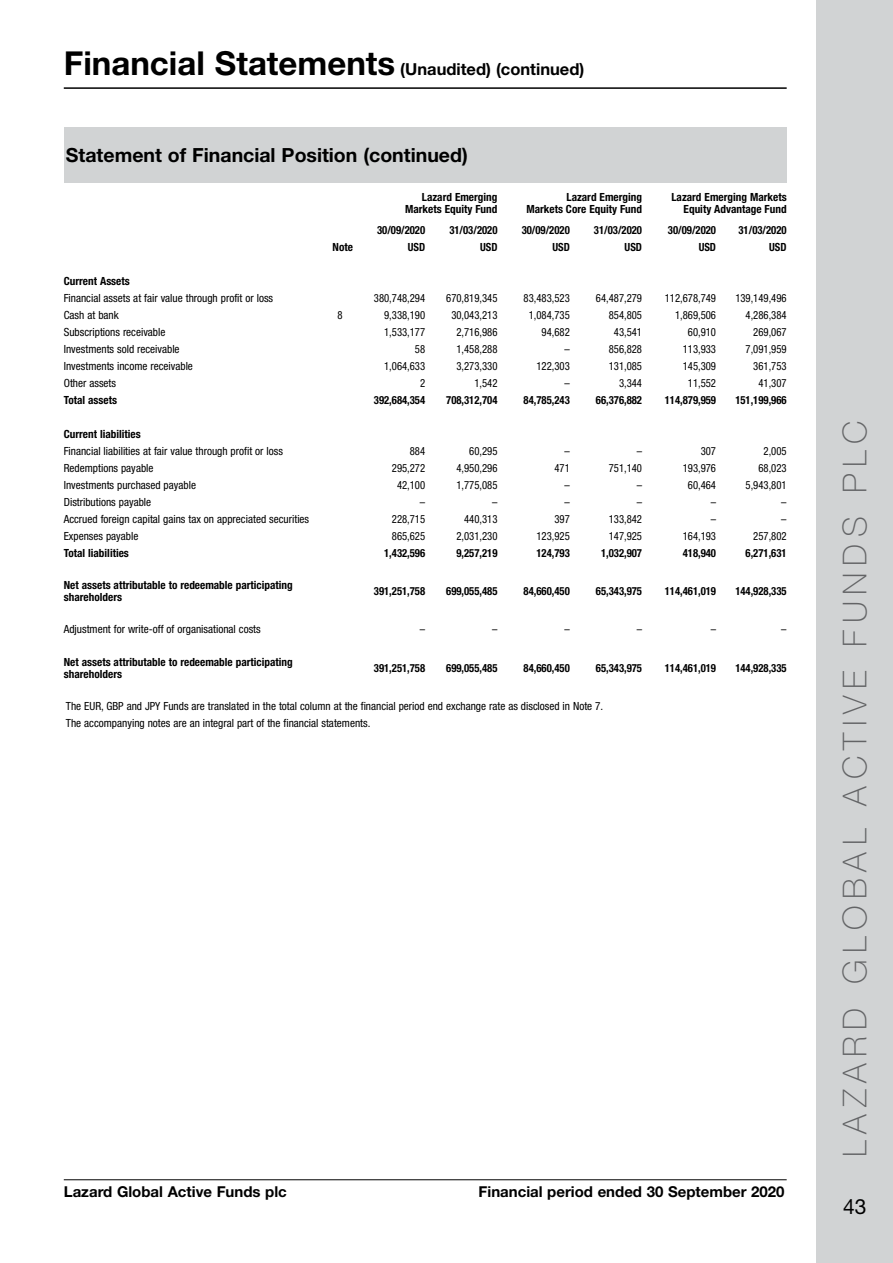
<style>
.page{position:relative;width:893px;height:1263px;background:#fff}
.page>*{position:absolute;margin:0;border:0;box-sizing:border-box;transform-origin:0 0}
.t1{font:100 33px "Helvetica Neue LT Std";letter-spacing:.2em;color:#636466}
.t2{font:21px "Helvetica Neue LT Std";color:#000}
.t3{font:700 19.5px "Helvetica Neue LT Std";color:#000}
.t4{font:700 16.5px "Helvetica Neue LT Std";color:#000}
.t5{font:700 15px "Helvetica Neue LT Std";color:#000}
.t6{font:condensed 11.25px/17px "Helvetica Neue LT Std";color:#000}
.t7{font:condensed 11.25px "Helvetica Neue LT Std";color:#000;scale:.95 1}
.t8{font:700 condensed 11.25px "Helvetica Neue LT Std";color:#000;scale:.95 1}
.t9{font:700 condensed 11.25px/12px "Helvetica Neue LT Std";color:#000;text-align:right}
.s1{font-size:33px}
</style>
<div class="page">
<div style="left:816px;top:0;width:77px;height:1263px;background:#d1d3d4"></div>
<hr style="left:64px;top:1179px;width:723px;height:1px;background:#000">
<hr style="left:64px;top:87px;width:723px;height:2px;background:#000">
<div style="left:64px;top:128px;width:723px;height:55px;background:#d1d3d4"></div>
<h3 class="t4" style="left:64px;top:58px;width:522px"><span class="s1">Financial Statements</span> (Unaudited) (continued)</h3>
<h3 class="t3" style="left:66px;top:143px;width:403px">Statement of Financial Position (continued)</h3>
<p class="t9" style="left:405px;top:190px;width:94px">Lazard Emerging<br>Markets Equity Fund</p>
<p class="t9" style="left:526px;top:190px;width:117px">Lazard Emerging<br>Markets Core Equity Fund</p>
<p class="t9" style="left:671px;top:190px;width:117px">Lazard Emerging Markets<br>Equity Advantage Fund</p>
<p class="t8" style="left:377px;top:223px;width:52px">30/09/2020</p>
<p class="t8" style="left:449px;top:223px;width:52px">31/03/2020</p>
<p class="t8" style="left:522px;top:223px;width:52px">30/09/2020</p>
<p class="t8" style="left:594px;top:223px;width:52px">31/03/2020</p>
<p class="t8" style="left:668px;top:223px;width:52px">30/09/2020</p>
<p class="t8" style="left:738px;top:223px;width:52px">31/03/2020</p>
<p class="t9" style="left:333px;top:240px;width:22px">Note</p>
<p class="t8" style="left:408px;top:240px;width:20px">USD</p>
<p class="t8" style="left:480px;top:240px;width:20px">USD</p>
<p class="t8" style="left:552px;top:240px;width:20px">USD</p>
<p class="t8" style="left:625px;top:240px;width:20px">USD</p>
<p class="t8" style="left:699px;top:240px;width:20px">USD</p>
<p class="t8" style="left:769px;top:240px;width:20px">USD</p>
<p class="t9" style="left:64px;top:275px;width:68px">Current Assets</p>
<p class="t6" style="left:64px;top:289px;width:211px">Financial assets at fair value through profit or loss</p>
<p class="t7" style="left:374px;top:291px;width:56px">380,748,294</p>
<p class="t7" style="left:446px;top:291px;width:56px">670,819,345</p>
<p class="t7" style="left:524px;top:291px;width:50px">83,483,523</p>
<p class="t7" style="left:596px;top:291px;width:50px">64,487,279</p>
<p class="t7" style="left:665px;top:291px;width:55px">112,678,749</p>
<p class="t7" style="left:735px;top:291px;width:56px">139,149,496</p>
<p class="t6" style="left:64px;top:306px;width:56px">Cash at bank</p>
<p class="t7" style="left:338px;top:308px;width:7px">8</p>
<p class="t7" style="left:384px;top:308px;width:45px">9,338,190</p>
<p class="t7" style="left:451px;top:308px;width:50px">30,043,213</p>
<p class="t7" style="left:529px;top:308px;width:45px">1,084,735</p>
<p class="t7" style="left:609px;top:308px;width:37px">854,805</p>
<p class="t7" style="left:675px;top:308px;width:45px">1,869,506</p>
<p class="t7" style="left:746px;top:308px;width:45px">4,286,384</p>
<p class="t6" style="left:64px;top:323px;width:103px">Subscriptions receivable</p>
<p class="t7" style="left:384px;top:325px;width:45px">1,533,177</p>
<p class="t7" style="left:456px;top:325px;width:45px">2,716,986</p>
<p class="t7" style="left:542px;top:325px;width:31px">94,682</p>
<p class="t7" style="left:614px;top:325px;width:31px">43,541</p>
<p class="t7" style="left:688px;top:325px;width:31px">60,910</p>
<p class="t7" style="left:753px;top:325px;width:37px">269,067</p>
<p class="t6" style="left:64px;top:340px;width:117px">Investments sold receivable</p>
<p class="t7" style="left:415px;top:342px;width:12px">58</p>
<p class="t7" style="left:456px;top:342px;width:45px">1,458,288</p>
<p class="t7" style="left:564px;top:342px;width:7px">–</p>
<p class="t7" style="left:609px;top:342px;width:37px">856,828</p>
<p class="t7" style="left:683px;top:342px;width:37px">113,933</p>
<p class="t7" style="left:746px;top:342px;width:45px">7,091,959</p>
<p class="t6" style="left:64px;top:357px;width:131px">Investments income receivable</p>
<p class="t7" style="left:384px;top:359px;width:45px">1,064,633</p>
<p class="t7" style="left:456px;top:359px;width:45px">3,273,330</p>
<p class="t7" style="left:536px;top:359px;width:37px">122,303</p>
<p class="t7" style="left:609px;top:359px;width:37px">131,085</p>
<p class="t7" style="left:683px;top:359px;width:37px">145,309</p>
<p class="t7" style="left:753px;top:359px;width:37px">361,753</p>
<p class="t6" style="left:64px;top:374px;width:54px">Other assets</p>
<p class="t7" style="left:420px;top:376px;width:7px">2</p>
<p class="t7" style="left:474px;top:376px;width:26px">1,542</p>
<p class="t7" style="left:564px;top:376px;width:7px">–</p>
<p class="t7" style="left:619px;top:376px;width:26px">3,344</p>
<p class="t7" style="left:688px;top:376px;width:31px">11,552</p>
<p class="t7" style="left:758px;top:376px;width:31px">41,307</p>
<p class="t9" style="left:64px;top:394px;width:55px">Total assets</p>
<p class="t8" style="left:374px;top:393px;width:56px">392,684,354</p>
<p class="t8" style="left:446px;top:393px;width:56px">708,312,704</p>
<p class="t8" style="left:524px;top:393px;width:50px">84,785,243</p>
<p class="t8" style="left:596px;top:393px;width:50px">66,376,882</p>
<p class="t8" style="left:665px;top:393px;width:55px">114,879,959</p>
<p class="t8" style="left:735px;top:393px;width:56px">151,199,966</p>
<p class="t9" style="left:64px;top:428px;width:79px">Current liabilities</p>
<p class="t6" style="left:64px;top:442px;width:221px">Financial liabilities at fair value through profit or loss</p>
<p class="t7" style="left:410px;top:444px;width:18px">884</p>
<p class="t7" style="left:469px;top:444px;width:31px">60,295</p>
<p class="t7" style="left:564px;top:444px;width:7px">–</p>
<p class="t7" style="left:637px;top:444px;width:7px">–</p>
<p class="t7" style="left:701px;top:444px;width:18px">307</p>
<p class="t7" style="left:764px;top:444px;width:26px">2,005</p>
<p class="t6" style="left:64px;top:459px;width:91px">Redemptions payable</p>
<p class="t7" style="left:392px;top:461px;width:37px">295,272</p>
<p class="t7" style="left:456px;top:461px;width:45px">4,950,296</p>
<p class="t7" style="left:554px;top:461px;width:18px">471</p>
<p class="t7" style="left:609px;top:461px;width:37px">751,140</p>
<p class="t7" style="left:683px;top:461px;width:37px">193,976</p>
<p class="t7" style="left:758px;top:461px;width:31px">68,023</p>
<p class="t6" style="left:64px;top:476px;width:134px">Investments purchased payable</p>
<p class="t7" style="left:397px;top:478px;width:31px">42,100</p>
<p class="t7" style="left:456px;top:478px;width:45px">1,775,085</p>
<p class="t7" style="left:564px;top:478px;width:7px">–</p>
<p class="t7" style="left:637px;top:478px;width:7px">–</p>
<p class="t7" style="left:688px;top:478px;width:31px">60,464</p>
<p class="t7" style="left:746px;top:478px;width:45px">5,943,801</p>
<p class="t6" style="left:64px;top:493px;width:89px">Distributions payable</p>
<p class="t7" style="left:420px;top:495px;width:7px">–</p>
<p class="t7" style="left:492px;top:495px;width:7px">–</p>
<p class="t7" style="left:564px;top:495px;width:7px">–</p>
<p class="t7" style="left:637px;top:495px;width:7px">–</p>
<p class="t7" style="left:711px;top:495px;width:7px">–</p>
<p class="t7" style="left:781px;top:495px;width:7px">–</p>
<p class="t6" style="left:64px;top:510px;width:247px">Accrued foreign capital gains tax on appreciated securities</p>
<p class="t7" style="left:392px;top:512px;width:37px">228,715</p>
<p class="t7" style="left:464px;top:512px;width:37px">440,313</p>
<p class="t7" style="left:554px;top:512px;width:18px">397</p>
<p class="t7" style="left:609px;top:512px;width:37px">133,842</p>
<p class="t7" style="left:711px;top:512px;width:7px">–</p>
<p class="t7" style="left:781px;top:512px;width:7px">–</p>
<p class="t6" style="left:64px;top:527px;width:76px">Expenses payable</p>
<p class="t7" style="left:392px;top:529px;width:37px">865,625</p>
<p class="t7" style="left:456px;top:529px;width:45px">2,031,230</p>
<p class="t7" style="left:536px;top:529px;width:37px">123,925</p>
<p class="t7" style="left:609px;top:529px;width:37px">147,925</p>
<p class="t7" style="left:683px;top:529px;width:37px">164,193</p>
<p class="t7" style="left:753px;top:529px;width:37px">257,802</p>
<p class="t9" style="left:64px;top:547px;width:67px">Total liabilities</p>
<p class="t8" style="left:384px;top:546px;width:45px">1,432,596</p>
<p class="t8" style="left:456px;top:546px;width:45px">9,257,219</p>
<p class="t8" style="left:536px;top:546px;width:37px">124,793</p>
<p class="t8" style="left:601px;top:546px;width:45px">1,032,907</p>
<p class="t8" style="left:683px;top:546px;width:37px">418,940</p>
<p class="t8" style="left:746px;top:546px;width:45px">6,271,631</p>
<p class="t9" style="left:64px;top:579px;width:231px;text-align:left">Net assets attributable to redeemable participating shareholders</p>
<p class="t8" style="left:374px;top:584px;width:56px">391,251,758</p>
<p class="t8" style="left:446px;top:584px;width:56px">699,055,485</p>
<p class="t8" style="left:524px;top:584px;width:50px">84,660,450</p>
<p class="t8" style="left:596px;top:584px;width:50px">65,343,975</p>
<p class="t8" style="left:665px;top:584px;width:55px">114,461,019</p>
<p class="t8" style="left:735px;top:584px;width:56px">144,928,335</p>
<p class="t6" style="left:64px;top:621px;width:198px">Adjustment for write-off of organisational costs</p>
<p class="t7" style="left:420px;top:623px;width:7px">–</p>
<p class="t7" style="left:492px;top:623px;width:7px">–</p>
<p class="t7" style="left:564px;top:623px;width:7px">–</p>
<p class="t7" style="left:637px;top:623px;width:7px">–</p>
<p class="t7" style="left:711px;top:623px;width:7px">–</p>
<p class="t7" style="left:781px;top:623px;width:7px">–</p>
<p class="t9" style="left:64px;top:655px;width:231px;text-align:left">Net assets attributable to redeemable participating shareholders</p>
<p class="t8" style="left:374px;top:661px;width:56px">391,251,758</p>
<p class="t8" style="left:446px;top:661px;width:56px">699,055,485</p>
<p class="t8" style="left:524px;top:661px;width:50px">84,660,450</p>
<p class="t8" style="left:596px;top:661px;width:50px">65,343,975</p>
<p class="t8" style="left:665px;top:661px;width:55px">114,461,019</p>
<p class="t8" style="left:735px;top:661px;width:56px">144,928,335</p>
<p class="t6" style="left:66px;top:697px;width:539px">The EUR, GBP and JPY Funds are translated in the total column at the financial period end exchange rate as disclosed in Note 7.<br>The accompanying notes are an integral part of the financial statements.</p>
<h3 class="t5" style="left:64px;top:1182px;width:225px">Lazard Global Active Funds plc</h3>
<h3 class="t5" style="left:479px;top:1182px;width:307px">Financial period ended 30 September 2020</h3>
<h1 class="t1" style="left:836px;top:1157px;width:738px;rotate:-90deg">LAZARD GLOBAL ACTIVE FUNDS PLC</h1>
<h2 class="t2" style="left:843px;top:1194px;width:25px">43</h2>
</div>
